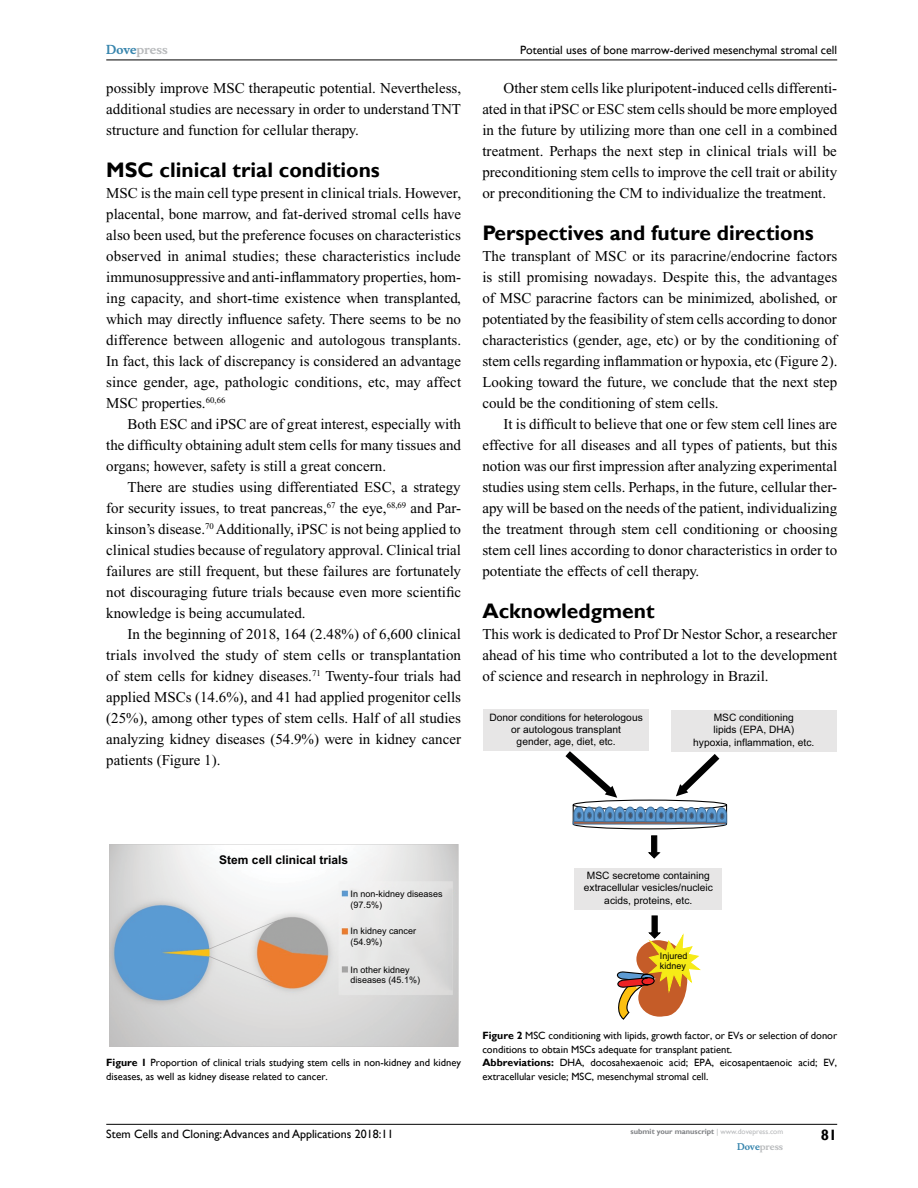
<style>
.page{position:relative;width:918px;height:1188px;background:#fff}
.page>*{position:absolute;margin:0;border:0;box-sizing:border-box;transform-origin:0 0}
.t1{font:700 21px "Gill Sans";color:#000}
.t2{font:15px/21px "Times New Roman";color:#000;text-align:justify}
.t3{font:700 15px "Gill Sans";color:#000}
.t4{font:12px "Gill Sans";color:#000}
.t5{font:700 12px "Arial";color:#000}
.t6{font:700 12px "Musee";color:#b8babc}
.t7{font:10.5px/13.5px "Gill Sans";color:#000}
.t8{font:10.2px/12.3px "Arial";color:#010101;text-align:center}
.t9{font:9px/10.8px "Arial";color:#000}
.t10{font:9px/10.8px "Arial";color:#010101}
.t11{font:700 9px "Musee";color:#b8babc}
.t12{font:700 7.5px "Gill Sans";color:#808285}
.s1{color:#3785ad}
.s2{font-weight:700}
.s3{font-weight:400;color:#b8babc}
</style>
<div class="page">
<hr style="left:106px;top:1124px;width:731px;height:1px;background:#000">
<hr style="left:106px;top:60px;width:731px;height:1px;background:#000">
<img style="left:109px;top:844px;width:349px;height:203px">
<div style="left:671px;top:710px;width:165px;height:41px;background:#e7e6e6"></div>
<div style="left:483px;top:709px;width:166px;height:42px;background:#e7e6e6"></div>
<svg style="left:565px;top:751px;width:163px;height:108px"></svg>
<div style="left:574px;top:868px;width:148px;height:42px;background:#e7e6e6"></div>
<svg style="left:616px;top:915px;width:85px;height:105px"></svg>
<p class="t6" style="left:106px;top:43px;width:63px"><span class="s1">Dove</span>press</p>
<p class="t2" style="left:106px;top:77px;width:356px">possibly improve MSC therapeutic potential. Nevertheless, additional studies are necessary in order to understand TNT structure and function for cellular therapy.</p>
<h1 class="t1" style="left:106px;top:157px;width:275px">MSC clinical trial conditions</h1>
<p class="t2" style="left:106px;top:182px;width:357px">MSC is the main cell type present in clinical trials. However, placental, bone marrow, and fat-derived stromal cells have also been used, but the preference focuses on characteristics observed in animal studies; these characteristics include immunosuppressive and anti-inflammatory properties, hom&shy;ing capacity, and short-time existence when transplanted, which may directly influence safety. There seems to be no difference between allogenic and autologous transplants.<br>In fact, this lack of discrepancy is considered an advantage since gender, age, pathologic conditions, etc, may affect MSC properties.<sup>60,66</sup></p>
<p class="t2" style="left:106px;top:413px;width:356px;text-indent:21px">Both ESC and iPSC are of great interest, especially with the difficulty obtaining adult stem cells for many tissues and organs; however, safety is still a great concern.</p>
<p class="t2" style="left:106px;top:476px;width:356px;text-indent:21px">There are studies using differentiated ESC, a strategy for security issues, to treat pancreas,<sup>67</sup> the eye,<sup>68,69</sup> and Par&shy;kinson’s disease.<sup>70</sup> Additionally, iPSC is not being applied to clinical studies because of regulatory approval. Clinical trial failures are still frequent, but these failures are fortunately not discouraging future trials because even more scientific knowledge is being accumulated.</p>
<p class="t2" style="left:106px;top:623px;width:356px;text-indent:21px">In the beginning of 2018, 164 (2.48%) of 6,600 clinical trials involved the study of stem cells or transplantation of stem cells for kidney diseases.<sup>71</sup> Twenty-four trials had applied MSCs (14.6%), and 41 had applied progenitor cells (25%), among other types of stem cells. Half of all studies analyzing kidney diseases (54.9%) were in kidney cancer patients (Figure 1).</p>
<p class="t4" style="left:520px;top:43px;width:318px">Potential uses of bone marrow-derived mesenchymal stromal cell</p>
<p class="t2" style="left:482px;top:77px;width:356px;text-indent:21px">Other stem cells like pluripotent-induced cells differenti&shy;ated in that iPSC or ESC stem cells should be more employed in the future by utilizing more than one cell in a combined treatment. Perhaps the next step in clinical trials will be preconditioning stem cells to improve the cell trait or ability or preconditioning the CM to individualize the treatment.</p>
<h1 class="t1" style="left:482px;top:220px;width:333px">Perspectives and future directions</h1>
<p class="t2" style="left:482px;top:245px;width:357px">The transplant of MSC or its paracrine/endocrine factors is still promising nowadays. Despite this, the advantages of MSC paracrine factors can be minimized, abolished, or potentiated by the feasibility of stem cells according to donor characteristics (gender, age, etc) or by the conditioning of stem cells regarding inflammation or hypoxia, etc (Figure 2).<br>Looking toward the future, we conclude that the next step could be the conditioning of stem cells.</p>
<p class="t2" style="left:482px;top:413px;width:357px;text-indent:21px">It is difficult to believe that one or few stem cell lines are effective for all diseases and all types of patients, but this notion was our first impression after analyzing experimental studies using stem cells. Perhaps, in the future, cellular ther&shy;apy will be based on the needs of the patient, individualizing the treatment through stem cell conditioning or choosing stem cell lines according to donor characteristics in order to potentiate the effects of cell therapy.</p>
<h1 class="t1" style="left:482px;top:598px;width:174px">Acknowledgment</h1>
<p class="t2" style="left:482px;top:623px;width:356px">This work is dedicated to Prof Dr Nestor Schor, a researcher ahead of his time who contributed a lot to the development of science and research in nephrology in Brazil.</p>
<p class="t8" style="left:489px;top:711px;width:155px">Donor conditions for heterologous or autologous transplant<br>gender, age, diet, etc.</p>
<p class="t8" style="left:693px;top:711px;width:123px">MSC conditioning<br>lipids (EPA, DHA) hypoxia, inflammation, etc.</p>
<p class="t5" style="left:219px;top:852px;width:130px">Stem cell clinical trials</p>
<p class="t9" style="left:351px;top:888px;width:94px">In non-kidney diseases (97.5%)</p>
<p class="t9" style="left:351px;top:926px;width:67px">In kidney cancer (54.9%)</p>
<p class="t9" style="left:351px;top:964px;width:71px">In other kidney diseases (45.1%)</p>
<p class="t7" style="left:106px;top:1056px;width:356px"><span class="s2">Figure 1</span> Proportion of clinical trials studying stem cells in non-kidney and kidney diseases, as well as kidney disease related to cancer.</p>
<p class="t8" style="left:584px;top:869px;width:130px">MSC secretome containing extracellular vesicles/nucleic acids, proteins, etc.</p>
<p class="t10" style="left:660px;top:950px;width:29px">Injured kidney</p>
<p class="t7" style="left:482px;top:1029px;width:356px"><span class="s2">Figure 2</span> MSC conditioning with lipids, growth factor, or EVs or selection of donor conditions to obtain MSCs adequate for transplant patient.<br><span class="s2">Abbreviations:</span> DHA, docosahexaenoic acid; EPA, eicosapentaenoic acid; EV, extracellular vesicle; MSC, mesenchymal stromal cell.</p>
<p class="t4" style="left:106px;top:1127px;width:289px">Stem Cells and Cloning: Advances and Applications 2018:11</p>
<p class="t12" style="left:631px;top:1127px;width:154px">submit your manuscript <span class="s3">| www.dovepress.com</span></p>
<p class="t11" style="left:737px;top:1141px;width:48px"><span class="s1">Dove</span>press</p>
<p class="t3" style="left:821px;top:1126px;width:18px">81</p>
</div>
